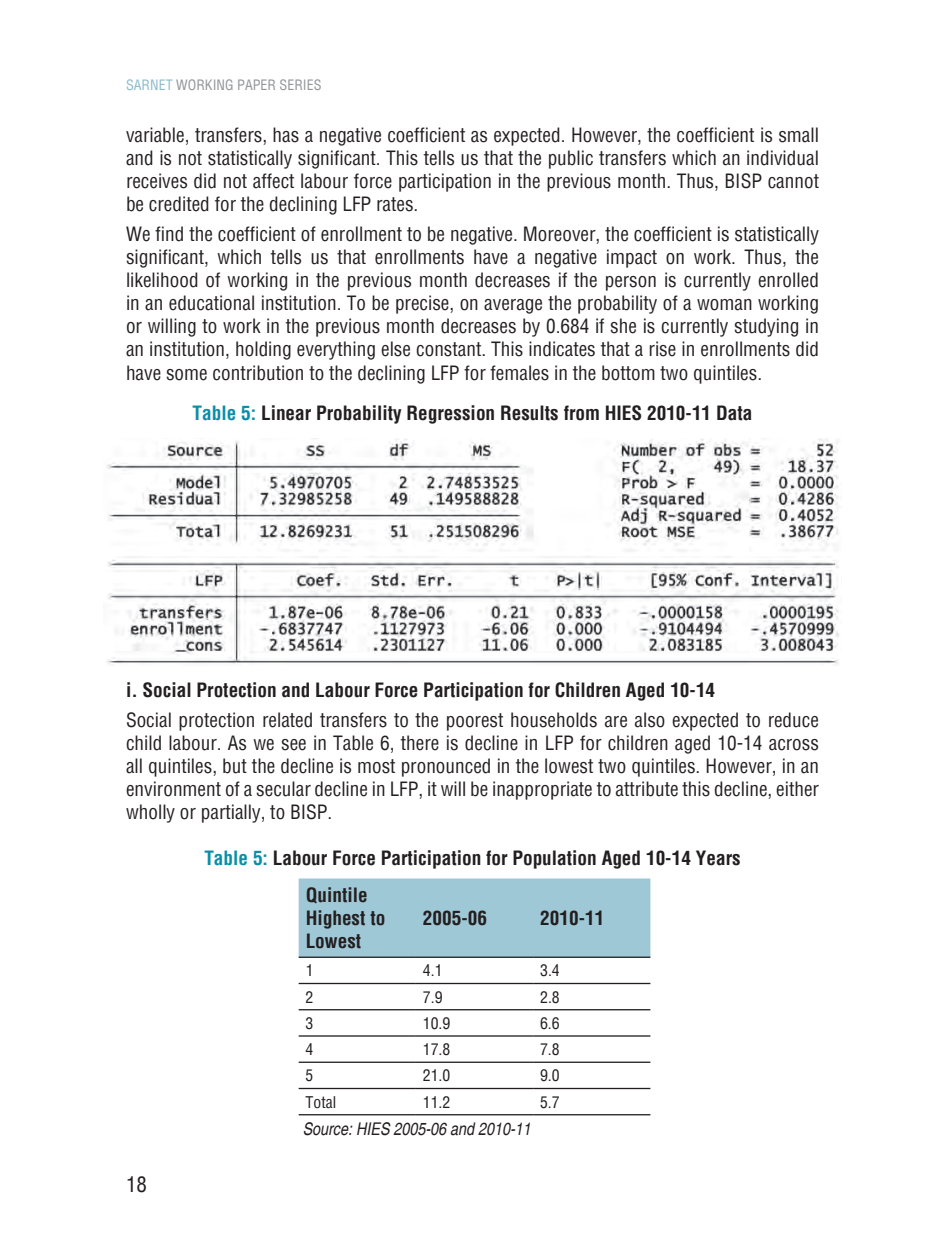
<style>
.page{position:relative;width:945px;height:1260px;background:#fff}
.page>*{position:absolute;margin:0;border:0;box-sizing:border-box;transform-origin:0 0}
.t1{font:condensed 21px "Helvetica";color:#231f20}
.t2{font:condensed 19.25px/23.1px "Helvetica";color:#231f20;text-align:justify}
.t3{font:700 condensed 19.25px/36.8px "Helvetica";color:#231f20}
.t4{font:italic condensed 17.5px "Helvetica";color:#231f20}
.t5{font:condensed 15.75px "Helvetica";color:#231f20}
.t6{font:condensed 14px "Helvetica";color:#939598}
.s1{color:#8bbbcc}
.s2{color:#0a8ea7}
.s3{font-weight:700}
</style>
<div class="page">
<img style="left:107px;top:438px;width:732px;height:227px">
<div style="left:299px;top:878px;width:351px;height:79px;background:#9fc8d6"></div>
<hr style="left:299px;top:957px;width:117px;height:1px;background:#231f20">
<hr style="left:416px;top:957px;width:117px;height:1px;background:#231f20">
<hr style="left:533px;top:957px;width:117px;height:1px;background:#231f20">
<hr style="left:299px;top:983px;width:117px;height:1px;background:#231f20">
<hr style="left:416px;top:983px;width:117px;height:1px;background:#231f20">
<hr style="left:533px;top:983px;width:117px;height:1px;background:#231f20">
<hr style="left:299px;top:1009px;width:117px;height:1px;background:#231f20">
<hr style="left:416px;top:1009px;width:117px;height:1px;background:#231f20">
<hr style="left:533px;top:1009px;width:117px;height:1px;background:#231f20">
<hr style="left:299px;top:1035px;width:117px;height:2px;background:#231f20">
<hr style="left:416px;top:1035px;width:117px;height:2px;background:#231f20">
<hr style="left:533px;top:1035px;width:117px;height:2px;background:#231f20">
<hr style="left:299px;top:1062px;width:117px;height:1px;background:#231f20">
<hr style="left:416px;top:1062px;width:117px;height:1px;background:#231f20">
<hr style="left:533px;top:1062px;width:117px;height:1px;background:#231f20">
<hr style="left:299px;top:1088px;width:117px;height:1px;background:#231f20">
<hr style="left:416px;top:1088px;width:117px;height:1px;background:#231f20">
<hr style="left:533px;top:1088px;width:117px;height:1px;background:#231f20">
<hr style="left:299px;top:1114px;width:117px;height:1px;background:#231f20">
<hr style="left:416px;top:1114px;width:117px;height:1px;background:#231f20">
<hr style="left:533px;top:1114px;width:117px;height:1px;background:#231f20">
<p class="t6" style="left:126px;top:75px;width:197px"><span class="s1">SARNET</span> WORKING PAPER SERIES</p>
<p class="t2" style="left:126px;top:123px;width:695px">variable, transfers, has a negative coefficient as expected. However, the coefficient is small and is not statistically significant. This tells us that the public transfers which an individual receives did not affect labour force participation in the previous month. Thus, BISP cannot be credited for the declining LFP rates.</p>
<p class="t2" style="left:126px;top:222px;width:695px">We find the coefficient of enrollment to be negative. Moreover, the coefficient is statistically significant, which tells us that enrollments have a negative impact on work. Thus, the likelihood of working in the previous month decreases if the person is currently enrolled in an educational institution. To be precise, on average the probability of a woman working or willing to work in the previous month decreases by 0.684 if she is currently studying in an institution, holding everything else constant. This indicates that a rise in enrollments did have some contribution to the declining LFP for females in the bottom two quintiles.</p>
<p class="t3" style="left:193px;top:394px;width:561px"><span class="s2">Table 5:</span> Linear Probability Regression Results from HIES 2010-11 Data</p>
<p class="t2" style="left:126px;top:675px;width:695px;line-height:30.1px"><span class="s3">i. Social Protection and Labour Force Participation for Children Aged 10-14<br></span>Social protection related transfers to the poorest households are also expected to reduce</p>
<p class="t2" style="left:126px;top:731px;width:695px">child labour. As we see in Table 6, there is decline in LFP for children aged 10-14 across all quintiles, but the decline is most pronounced in the lowest two quintiles. However, in an environment of a secular decline in LFP, it will be inappropriate to attribute this decline, either wholly or partially, to BISP.</p>
<p class="t3" style="left:306px;top:840px;width:437px;text-indent:-101px"><span class="s2">Table 5:</span> Labour Force Participation for Population Aged 10-14 Years<br>Quintile</p>
<p class="t3" style="left:306px;top:906px;width:81px;line-height:23.1px">Highest to<br>Lowest</p>
<p class="t3" style="left:423px;top:900px;width:66px">2005-06</p>
<p class="t3" style="left:540px;top:900px;width:66px">2010-11</p>
<p class="t5" style="left:306px;top:960px;width:9px">1</p>
<p class="t5" style="left:423px;top:960px;width:21px">4.1</p>
<p class="t5" style="left:540px;top:960px;width:21px">3.4</p>
<p class="t5" style="left:306px;top:987px;width:9px">2</p>
<p class="t5" style="left:423px;top:987px;width:21px">7.9</p>
<p class="t5" style="left:540px;top:987px;width:21px">2.8</p>
<p class="t5" style="left:306px;top:1013px;width:9px">3</p>
<p class="t5" style="left:423px;top:1013px;width:29px">10.9</p>
<p class="t5" style="left:540px;top:1013px;width:21px">6.6</p>
<p class="t5" style="left:306px;top:1039px;width:9px">4</p>
<p class="t5" style="left:423px;top:1039px;width:29px">17.8</p>
<p class="t5" style="left:540px;top:1039px;width:21px">7.8</p>
<p class="t5" style="left:306px;top:1065px;width:9px">5</p>
<p class="t5" style="left:423px;top:1065px;width:29px">21.0</p>
<p class="t5" style="left:540px;top:1065px;width:21px">9.0</p>
<p class="t5" style="left:306px;top:1092px;width:32px">Total</p>
<p class="t5" style="left:423px;top:1092px;width:29px">11.2</p>
<p class="t5" style="left:540px;top:1092px;width:21px">5.7</p>
<p class="t4" style="left:303px;top:1119px;width:230px">Source: HIES 2005-06 and 2010-11</p>
<p class="t1" style="left:126px;top:1170px;width:22px">18</p>
</div>
